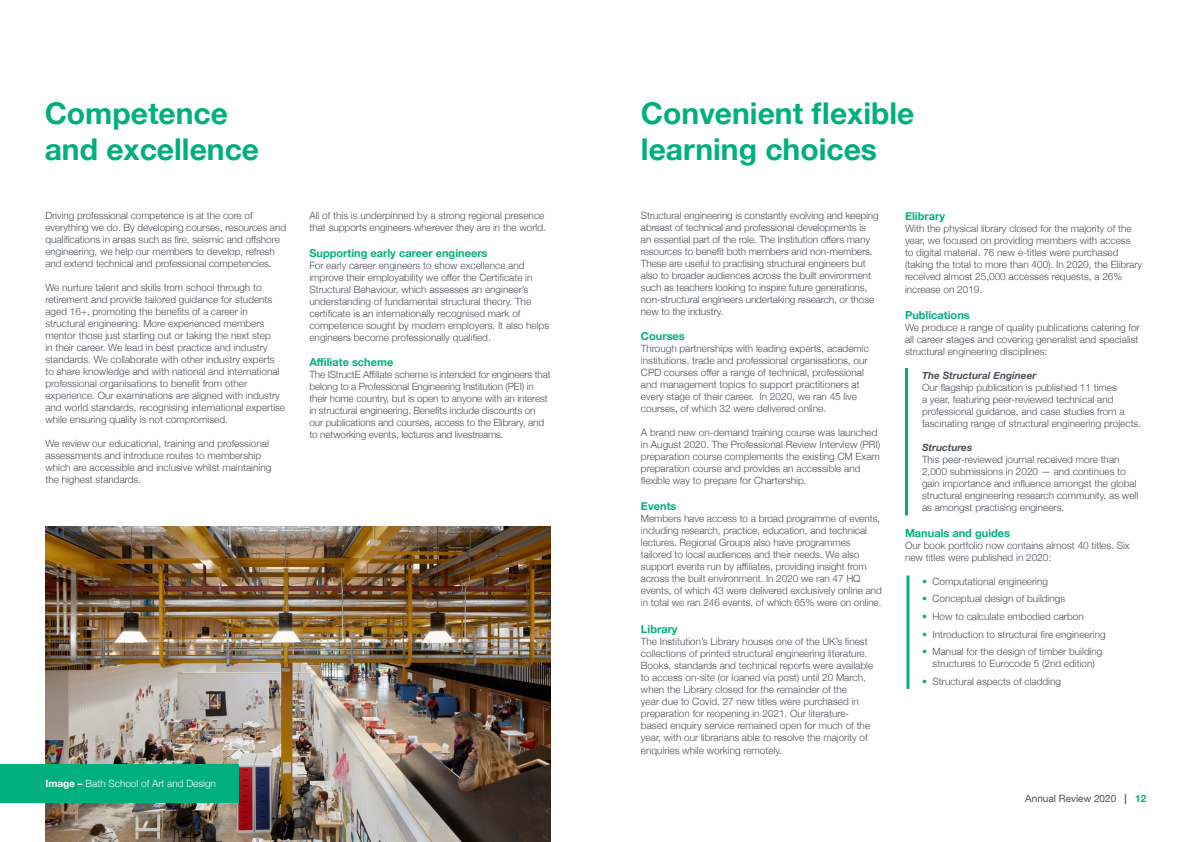
<style>
.page{position:relative;width:1191px;height:842px;background:#fff}
.page>*{position:absolute;margin:0;border:0;box-sizing:border-box;transform-origin:0 0}
.Main_Heading__16pt{font:700 30px/36px "Helvetica Neue";color:#00af7e}
.Body_Copy__10pt{font:700 11px "Helvetica Neue";color:#00af7e}
.Body_Copy__10pt-2{font:300 10px/12px "Helvetica Neue";color:#4c5157}
.Bullet_List{font:300 10px/12px "Helvetica Neue";color:#4c5157;text-align:center}
.Body_Copy__10pt-3{font:italic 700 10px "Helvetica Neue";color:#4c5157}
.Body_Copy__10pt-4{font:300 10px "Helvetica Neue";color:#fff}
.t1{font:10px "Helvetica Neue";color:#4c5157}
.s1{font-weight:700}
.s2{color:#00af7e}
.s3{font-weight:700;color:#00af7e}
</style>
<div class="page">
<img style="left:45px;top:526px;width:506px;height:316px">
<div style="left:0;top:764px;width:238px;height:38px;background:#00af7e"></div>
<hr style="left:905px;top:368px;width:3px;height:147px;background:#00af7e">
<hr style="left:906px;top:575px;width:3px;height:114px;background:#00af7e">
<p class="Main_Heading__16pt" style="left:45px;top:96px;width:216px">Competence and excellence</p>
<p class="Body_Copy__10pt-2" style="left:45px;top:208px;width:242px">Driving professional competence is at the core of everything we do. By developing courses, resources and qualifications in areas such as fire, seismic and offshore engineering, we help our members to develop, refresh and extend technical and professional competencies.</p>
<p class="Body_Copy__10pt-2" style="left:45px;top:280px;width:241px">We nurture talent and skills from school through to retirement and provide tailored guidance for students aged 16+, promoting the benefits of a career in structural engineering. More experienced members mentor those just starting out or taking the next step<br>in their career. We lead in best practice and industry standards. We collaborate with other industry experts to share knowledge and with national and international professional organisations to benefit from other experience. Our examinations are aligned with industry and world standards, recognising international expertise while ensuring quality is not compromised.</p>
<p class="Body_Copy__10pt-2" style="left:45px;top:436px;width:227px">We review our educational, training and professional assessments and introduce routes to membership which are accessible and inclusive whilst maintaining the highest standards.</p>
<p class="Body_Copy__10pt-2" style="left:309px;top:208px;width:238px">All of this is underpinned by a strong regional presence that supports engineers wherever they are in the world.</p>
<p class="Body_Copy__10pt" style="left:309px;top:245px;width:180px">Supporting early career engineers</p>
<p class="Body_Copy__10pt-2" style="left:309px;top:259px;width:241px">For early career engineers to show excellence and improve their employability we offer the Certificate in Structural Behaviour, which assesses an engineer’s understanding of fundamental structural theory. The certificate is an internationally recognised mark of competence sought by modern employers. It also helps engineers become professionally qualified.</p>
<p class="Body_Copy__10pt" style="left:309px;top:354px;width:85px">Affiliate scheme</p>
<p class="Body_Copy__10pt-2" style="left:309px;top:368px;width:243px">The IStructE Affiliate scheme is intended for engineers that belong to a Professional Engineering Institution (PEI) in their home country, but is open to anyone with an interest in structural engineering. Benefits include discounts on our publications and courses, access to the Elibrary, and to networking events, lectures and livestreams.</p>
<p class="Body_Copy__10pt-4" style="left:45px;top:776px;width:172px"><span class="s1">Image –</span> Bath School of Art and Design</p>
<p class="Main_Heading__16pt" style="left:641px;top:96px;width:275px">Convenient flexible learning choices</p>
<p class="Body_Copy__10pt-2" style="left:641px;top:208px;width:239px">Structural engineering is constantly evolving and keeping abreast of technical and professional developments is an essential part of the role. The Institution offers many resources to benefit both members and non-members.<br>These are useful to practising structural engineers but also to broader audiences across the built environment such as teachers looking to inspire future generations, non-structural engineers undertaking research, or those new to the industry.</p>
<p class="Body_Copy__10pt" style="left:641px;top:327px;width:45px">Courses</p>
<p class="Body_Copy__10pt-2" style="left:641px;top:342px;width:229px">Through partnerships with leading experts, academic institutions, trade and professional organisations, our CPD courses offer a range of technical, professional and management topics to support practitioners at every stage of their career. In 2020, we ran 45 live courses, of which 32 were delivered online.</p>
<p class="Body_Copy__10pt-2" style="left:641px;top:426px;width:241px">A brand new on-demand training course was launched in August 2020. The Professional Review Interview (PRI) preparation course complements the existing CM Exam preparation course and provides an accessible and flexible way to prepare for Chartership.</p>
<p class="Body_Copy__10pt" style="left:641px;top:498px;width:37px">Events</p>
<p class="Body_Copy__10pt-2" style="left:641px;top:512px;width:242px">Members have access to a broad programme of events, including research, practice, education, and technical lectures. Regional Groups also have programmes tailored to local audiences and their needs. We also support events run by affiliates, providing insight from across the built environment. In 2020 we ran 47 HQ events, of which 43 were delivered exclusively online and in total we ran 246 events, of which 65% were on online.</p>
<p class="Body_Copy__10pt" style="left:641px;top:620px;width:38px">Library</p>
<p class="Body_Copy__10pt-2" style="left:641px;top:634px;width:234px">The Institution’s Library houses one of the UK’s finest collections of printed structural engineering literature.<br>Books, standards and technical reports were available to access on-site (or loaned via post) until 20 March, when the Library closed for the remainder of the<br>year due to Covid. 27 new titles were purchased in preparation for reopening in 2021. Our literature&shy;based enquiry service remained open for much of the year, with our librarians able to resolve the majority of</p>
<p class="Body_Copy__10pt-2" style="left:641px;top:744px;width:142px">enquiries while working remotely.</p>
<p class="Body_Copy__10pt" style="left:905px;top:207px;width:42px">Elibrary</p>
<p class="Body_Copy__10pt-2" style="left:905px;top:221px;width:239px">With the physical library closed for the majority of the year, we focused on providing members with access<br>to digital material. 76 new e-titles were purchased (taking the total to more than 400). In 2020, the Elibrary received almost 25,000 accesses requests, a 26%</p>
<p class="Body_Copy__10pt-2" style="left:905px;top:283px;width:79px">increase on 2019.</p>
<p class="Body_Copy__10pt" style="left:905px;top:307px;width:66px">Publications</p>
<p class="Body_Copy__10pt-2" style="left:905px;top:321px;width:236px">We produce a range of quality publications catering for all career stages and covering generalist and specialist structural engineering disciplines:</p>
<p class="Body_Copy__10pt-3" style="left:922px;top:368px;width:116px">The Structural Engineer</p>
<p class="Body_Copy__10pt-2" style="left:922px;top:381px;width:221px">Our flagship publication is published 11 times<br>a year, featuring peer-reviewed technical and professional guidance, and case studies from a fascinating range of structural engineering projects.</p>
<p class="Body_Copy__10pt-3" style="left:922px;top:440px;width:52px">Structures</p>
<p class="Body_Copy__10pt-2" style="left:922px;top:453px;width:218px">This peer-reviewed journal received more than 2,000 submissions in 2020 — and continues to gain importance and influence amongst the global structural engineering research community, as well as amongst practising engineers.</p>
<p class="Body_Copy__10pt" style="left:905px;top:524px;width:107px">Manuals and guides</p>
<p class="Body_Copy__10pt-2" style="left:905px;top:538px;width:226px">Our book portfolio now contains almost 40 titles. Six new titles were published in 2020:</p>
<p class="Bullet_List" style="left:922px;top:574px;width:127px"><span class="s2">•</span> Computational engineering</p>
<p class="Bullet_List" style="left:922px;top:592px;width:145px"><span class="s2">•</span> Conceptual design of buildings</p>
<p class="Bullet_List" style="left:922px;top:610px;width:163px"><span class="s2">•</span> How to calculate embodied carbon</p>
<p class="Bullet_List" style="left:922px;top:627px;width:185px"><span class="s2">•</span> Introduction to structural fire engineering</p>
<p class="Bullet_List" style="left:922px;top:645px;width:182px"><span class="s2">•</span> Manual for the design of timber building structures to Eurocode 5 (2nd edition)</p>
<p class="Bullet_List" style="left:922px;top:675px;width:140px"><span class="s2">•</span> Structural aspects of cladding</p>
<p class="t1" style="left:1025px;top:791px;width:122px">Annual Review 2020 <span class="s1">|</span> <span class="s3">12</span></p>
</div>
